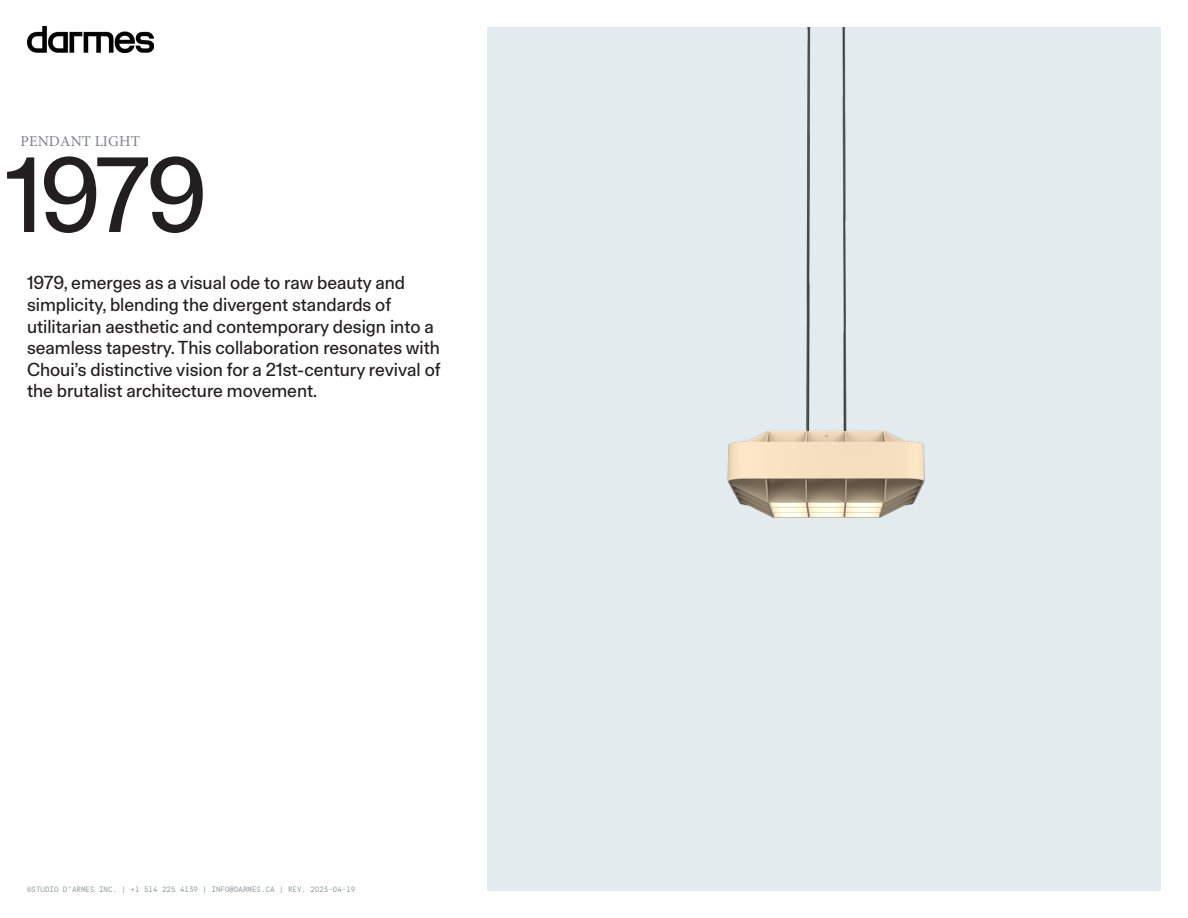
<style>
.page{position:relative;width:1188px;height:918px;background:#fff}
.page>*{position:absolute;margin:0;border:0;box-sizing:border-box;transform-origin:0 0}
.t1{font:102.15px "FT Aktual";color:#231f20}
.t2{font:18px/21.6px "FT Aktual";color:#231f20}
.t3{font:15px "Minion Pro";letter-spacing:.01em;color:#788288}
</style>
<div class="page">
<img style="left:27px;top:27px;width:126px;height:26px">
<div style="left:488px;top:27px;width:673px;height:864px;background:#e2ecee"></div>
<p class="t3" style="left:20px;top:132px;width:121px">PENDANT LIGHT</p>
<p class="t1" style="left:6px;top:122px;width:203px">1979</p>
<p class="t2" style="left:27px;top:271px;width:415px">1979, emerges as a visual ode to raw beauty and simplicity, blending the divergent standards of utilitarian aesthetic and contemporary design into a seamless tapestry. This collaboration resonates with Choui’s distinctive vision for a 21st-century revival of the brutalist architecture movement.</p>
</div>
